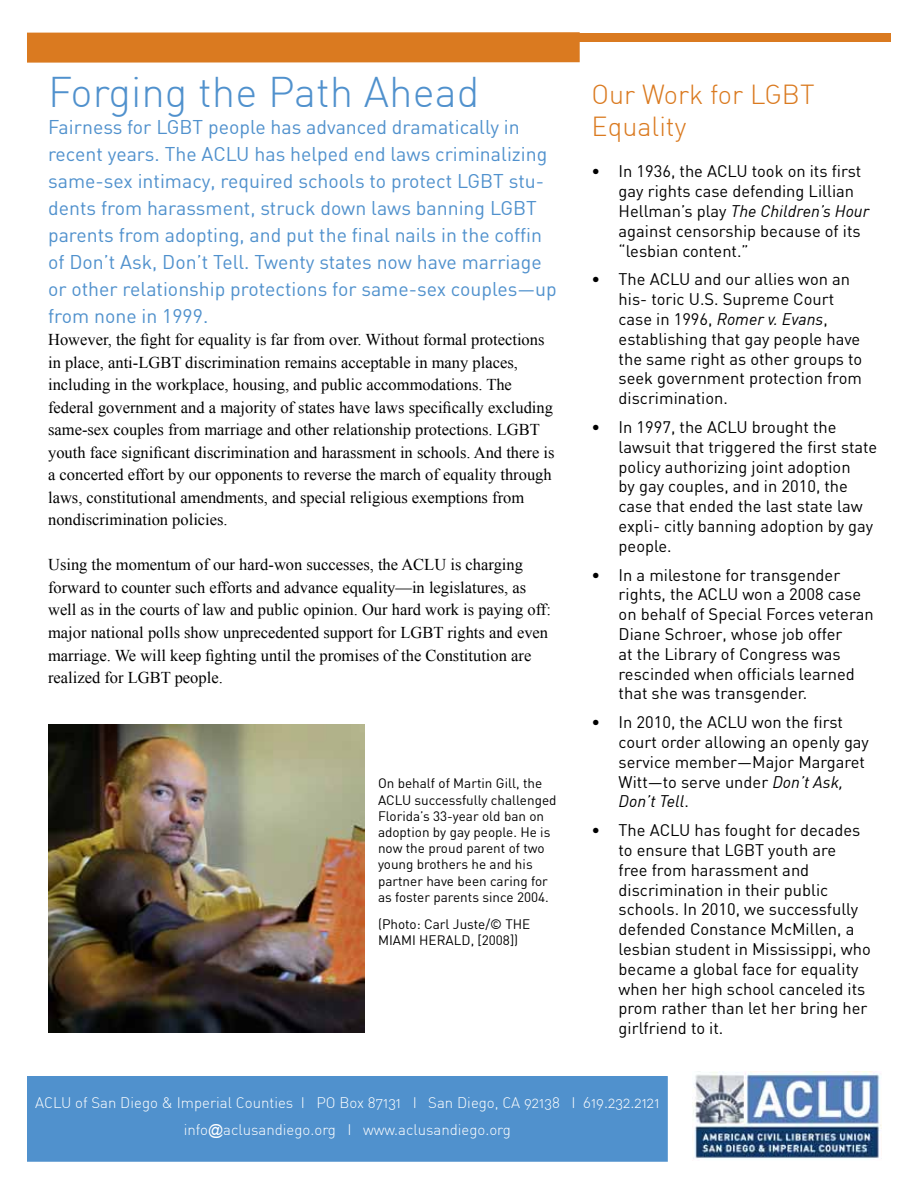
<style>
.page{position:relative;width:918px;height:1188px;background:#fff}
.page>*{position:absolute;margin:0;border:0;box-sizing:border-box;transform-origin:0 0}
.t1{font:42px "DIN Light Alternate";color:#5091cd}
.t2{font:27px/32.4px "DIN Light Alternate";color:#da7a20}
.t3{font:19.5px/27px "DIN";color:#5091cd}
.t4{font:16.5px/19.8px "DIN";color:#000}
.t5{font:16.5px/22.5px "Times New Roman";color:#000}
.t6{font:15px/27px "DIN Light Alternate";color:#fff;text-align:center}
.t7{font:13.5px/16.2px "DIN";color:#000}
.s1{font-style:italic}
.s2{font-family:"Arial"}
</style>
<div class="page">
<div style="left:27px;top:33px;width:864px;height:9px;background:#da7a20"></div>
<div style="left:27px;top:32px;width:553px;height:31px;background:#da7a20"></div>
<div style="left:28px;top:1077px;width:639px;height:84px;background:#5091cd"></div>
<div style="left:27px;top:1076px;width:641px;height:86px;border:2px solid #5091cd"></div>
<img style="left:692px;top:1071px;width:190px;height:88px">
<img style="left:48px;top:725px;width:316px;height:307px">
<h1 class="t1" style="left:48px;top:66px;width:433px">Forging the Path Ahead</h1>
<p class="t3" style="left:48px;top:113px;width:510px">Fairness for LGBT people has advanced dramatically in recent years. The ACLU has helped end laws criminalizing same-sex intimacy, required schools to protect LGBT stu&shy;dents from harassment, struck down laws banning LGBT parents from adopting, and put the final nails in the coffin of Don’t Ask, Don’t Tell. Twenty states now have marriage or other relationship protections for same-sex couples—up from none in 1999.</p>
<p class="t5" style="left:48px;top:328px;width:508px">However, the fight for equality is far from over. Without formal protections in place, anti-LGBT discrimination remains acceptable in many places, including in the workplace, housing, and public accommodations. The federal government and a majority of states have laws specifically excluding same-sex couples from marriage and other relationship protections. LGBT youth face significant discrimination and harassment in schools. And there is a concerted effort by our opponents to reverse the march of equality through laws, constitutional amendments, and special religious exemptions from nondiscrimination policies.</p>
<p class="t5" style="left:48px;top:553px;width:504px">Using the momentum of our hard-won successes, the ACLU is charging forward to counter such efforts and advance equality—in legislatures, as well as in the courts of law and public opinion. Our hard work is paying off: major national polls show unprecedented support for LGBT rights and even marriage. We will keep fighting until the promises of the Constitution are realized for LGBT people.</p>
<p class="t7" style="left:378px;top:775px;width:180px">On behalf of Martin Gill, the<br>ACLU successfully challenged<br>Florida’s 33-year old ban on adoption by gay people. He is now the proud parent of two young brothers he and his partner have been caring for as foster parents since 2004.</p>
<p class="t7" style="left:378px;top:916px;width:154px">(Photo: Carl Juste/© THE<br>MIAMI HERALD, [2008])</p>
<h2 class="t2" style="left:592px;top:77px;width:224px">Our Work for LGBT<br>Equality</h2>
<p class="t4" style="left:619px;top:161px;width:252px;text-indent:-27px">• In 1936, the ACLU took on its first gay rights case defending Lillian<br>Hellman’s play <span class="s1">The Children’s Hour </span>against censorship because of its “lesbian content.”</p>
<p class="t4" style="left:619px;top:269px;width:245px;text-indent:-27px">• The ACLU and our allies won an his- toric U.S. Supreme Court case in 1996, <span class="s1">Romer v. Evans</span>, establishing that gay people have the same right as other groups to seek government protection from discrimination.</p>
<p class="t4" style="left:619px;top:417px;width:260px;text-indent:-27px">• In 1997, the ACLU brought the lawsuit that triggered the first state policy authorizing joint adoption<br>by gay couples, and in 2010, the case that ended the last state law expli- citly banning adoption by gay people.</p>
<p class="t4" style="left:619px;top:564px;width:257px;text-indent:-27px">• In a milestone for transgender rights, the ACLU won a 2008 case on behalf of Special Forces veteran<br>Diane Schroer, whose job offer<br>at the Library of Congress was rescinded when officials learned that she was transgender.</p>
<p class="t4" style="left:619px;top:712px;width:252px;text-indent:-27px">• In 2010, the ACLU won the first court order allowing an openly gay service member—Major Margaret<br>Witt—to serve under <span class="s1">Don’t Ask,<br>Don’t Tell</span>.</p>
<p class="t4" style="left:619px;top:820px;width:254px;text-indent:-27px">• The ACLU has fought for decades to ensure that LGBT youth are<br>free from harassment and discrimination in their public schools. In 2010, we successfully defended Constance McMillen, a lesbian student in Mississippi, who became a global face for equality when her high school canceled its prom rather than let her bring her girlfriend to it.</p>
<p class="t6" style="left:35px;top:1089px;width:626px">ACLU of San Diego &amp; Imperial Counties I PO Box 87131 I San Diego, CA 92138 I 619.232.2121 info<span class="s2">@</span>aclusandiego.org I www.aclusandiego.org</p>
</div>
